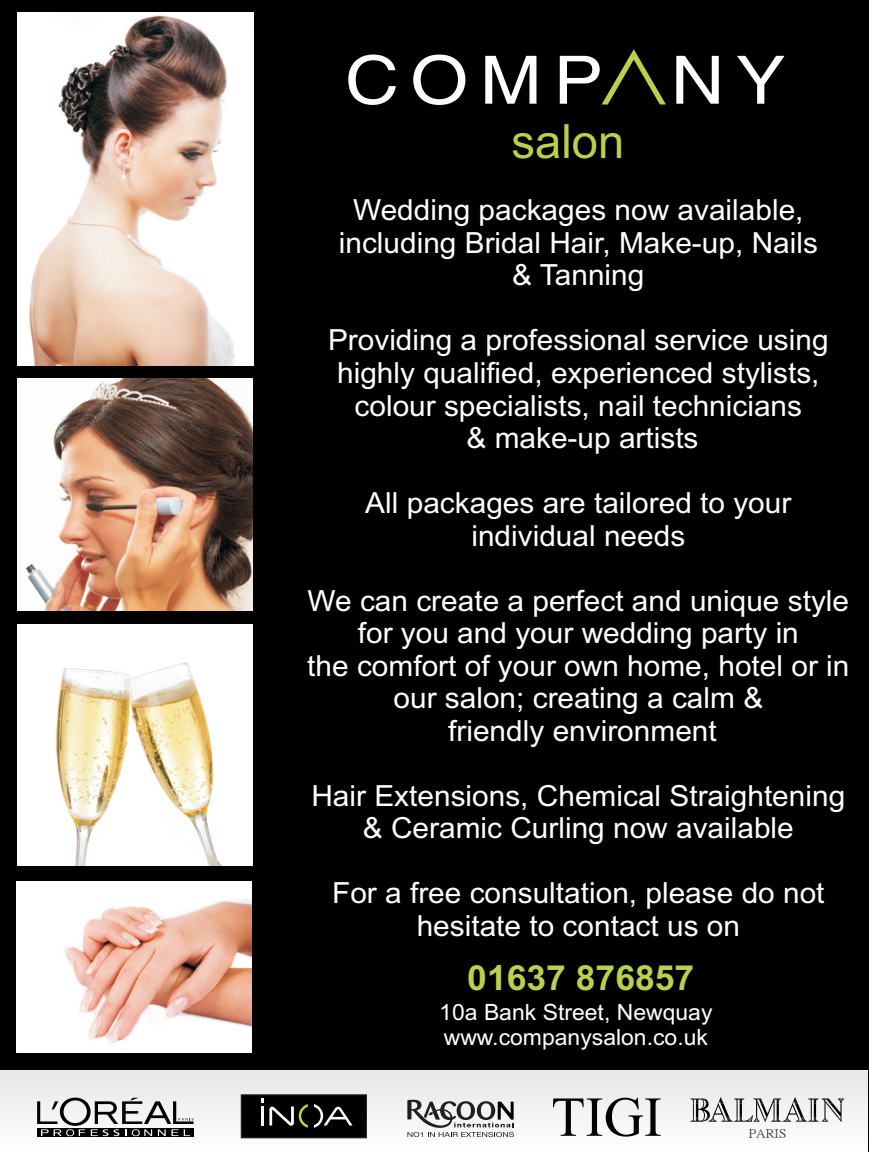
<style>
.page{position:relative;width:869px;height:1152px;background:#fff}
.page>*{position:absolute;margin:0;border:0;box-sizing:border-box;transform-origin:0 0}
.t1{font:47.25px "Arial";color:#bad249}
.t2{font:700 34.62px "Arial";color:#bad249}
.t3{font:29.12px/32.5px "Arial";color:#fff;text-align:center}
.t4{font:22.38px/25px "Arial";color:#fff}
.t5{font:11.75px "P Ming Li U";color:#231f20;scale:1.2 1}
</style>
<div class="page">
<div style="left:0;top:0;width:868px;height:1152px;background:#000"></div>
<img style="left:18px;top:379px;width:235px;height:231px">
<img style="left:18px;top:13px;width:235px;height:352px">
<svg style="left:348px;top:55px;width:47px;height:50px"></svg>
<svg style="left:413px;top:55px;width:52px;height:50px"></svg>
<svg style="left:485px;top:56px;width:51px;height:48px"></svg>
<svg style="left:676px;top:56px;width:42px;height:48px"></svg>
<svg style="left:737px;top:56px;width:47px;height:48px"></svg>
<svg style="left:559px;top:49px;width:106px;height:55px"></svg>
<img style="left:16px;top:881px;width:235px;height:171px">
<img style="left:18px;top:624px;width:235px;height:241px">
<div style="left:0;top:1070px;width:867px;height:81px;background:linear-gradient(to bottom,#e6e7e8,#fcfcfc)"></div>
<svg style="left:37px;top:1136px;width:156px;height:1px"></svg>
<svg style="left:37px;top:1097px;width:156px;height:39px"></svg>
<div style="left:241px;top:1094px;width:125px;height:44px;background:#000;border:1px solid #231f20"></div>
<svg style="left:314px;top:1104px;width:38px;height:23px"></svg>
<svg style="left:261px;top:1098px;width:47px;height:29px"></svg>
<svg style="left:552px;top:1097px;width:108px;height:39px"></svg>
<svg style="left:407px;top:1099px;width:106px;height:38px"></svg>
<svg style="left:690px;top:1097px;width:153px;height:24px"></svg>
<h1 class="t1" style="left:511px;top:124px;width:114px">salon</h1>
<p class="t3" style="left:338px;top:197px;width:480px">Wedding packages now available, including Bridal Hair, Make-up, Nails &amp; Tanning</p>
<p class="t3" style="left:328px;top:327px;width:502px">Providing a professional service using highly qualified, experienced stylists, colour specialists, nail technicians<br>&amp; make-up artists</p>
<p class="t3" style="left:365px;top:489px;width:427px">All packages are tailored to your individual needs</p>
<p class="t3" style="left:307px;top:587px;width:543px">We can create a perfect and unique style for you and your wedding party in<br>the comfort of your own home, hotel or in our salon; creating a calm &amp;<br>friendly environment</p>
<p class="t3" style="left:311px;top:782px;width:535px">Hair Extensions, Chemical Straightening &amp; Ceramic Curling now available</p>
<p class="t3" style="left:332px;top:879px;width:493px">For a free consultation, please do not hesitate to contact us on</p>
<p class="t2" style="left:467px;top:964px;width:228px">01637 876857</p>
<p class="t4" style="left:439px;top:1002px;width:274px">10a Bank Street, Newquay www.companysalon.co.uk</p>
<p class="t5" style="left:748px;top:1127px;width:33px">PARIS</p>
</div>
